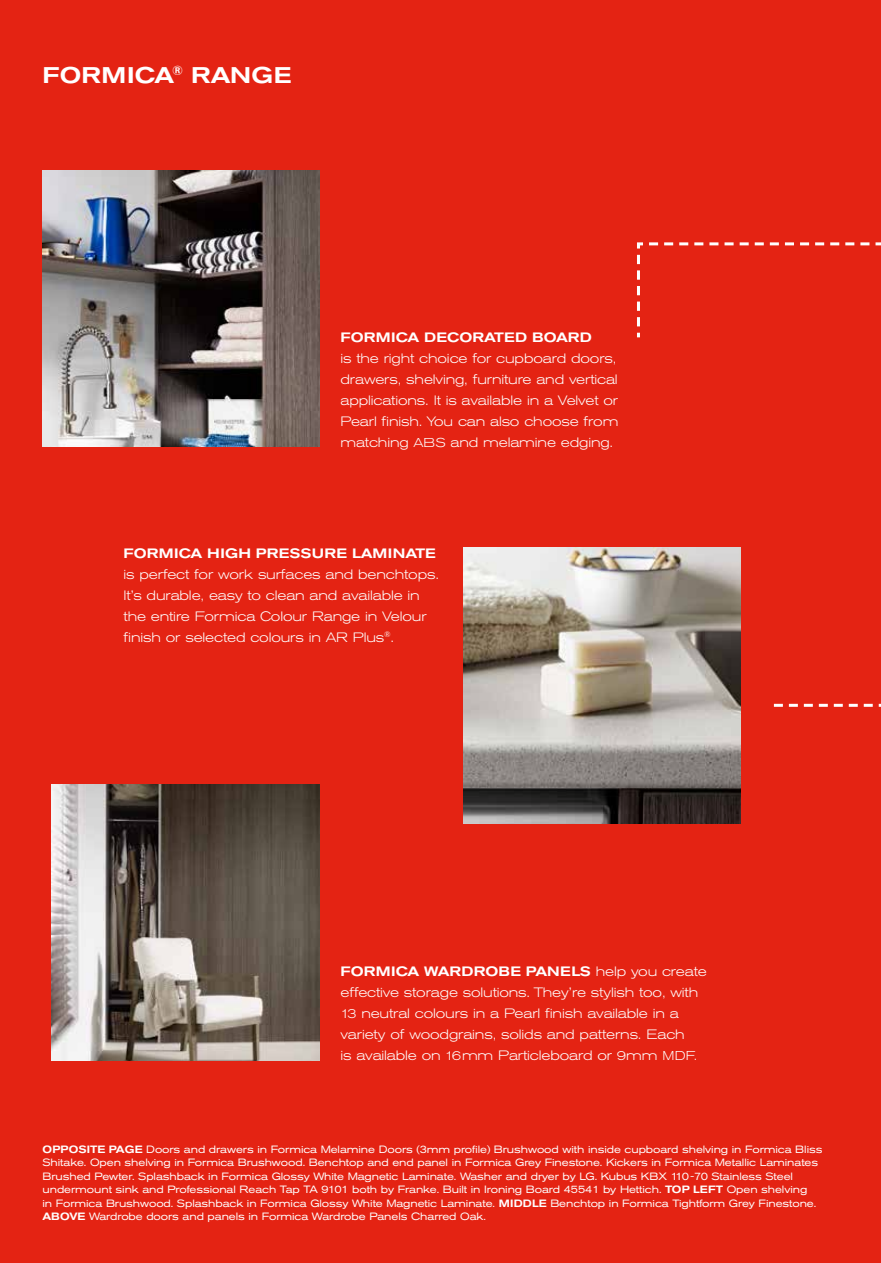
<style>
.page{position:relative;width:881px;height:1263px;background:#fff}
.page>*{position:absolute;margin:0;border:0;box-sizing:border-box;transform-origin:0 0}
.t1{font:500 expanded 22.5px "Akzidenz Grotesk BE";letter-spacing:.01em;color:#fff}
.t2{font:300 expanded 13.5px/21px "Akzidenz Grotesk BE";letter-spacing:-.01em;color:#fff}
.t3{font:500 expanded 13.5px "Akzidenz Grotesk BE";letter-spacing:.01em;color:#fff}
.t4{font:expanded 10.5px/13.5px "Akzidenz Grotesk BE";letter-spacing:-.01em;color:#fff;scale:.96 1}
.s1{font-size:12.75px}
.s2{font-weight:500}
</style>
<div class="page">
<div style="left:0;top:0;width:880px;height:1263px;background:#e42313"></div>
<svg style="left:637px;top:242px;width:243px;height:96px"></svg>
<svg style="left:773px;top:704px;width:107px;height:3px"></svg>
<img style="left:43px;top:170px;width:276px;height:276px">
<img style="left:463px;top:547px;width:277px;height:277px">
<img style="left:52px;top:784px;width:267px;height:276px">
<h1 class="t1" style="left:43px;top:62px;width:250px">FORMICA<sup>®</sup> RANGE</h1>
<p class="t3" style="left:340px;top:329px;width:253px">FORMICA DECORATED BOARD</p>
<p class="t2" style="left:340px;top:347px;width:279px">is the right choice for cupboard doors, drawers, shelving, furniture and vertical applications. It is available in a Velvet or Pearl finish. You can also choose from matching <span class="s1">ABS</span> and melamine edging.</p>
<p class="t3" style="left:123px;top:545px;width:314px">FORMICA HIGH PRESSURE LAMINATE</p>
<p class="t2" style="left:123px;top:564px;width:317px">is perfect for work surfaces and benchtops.<br>It’s durable, easy to clean and available in the entire Formica Colour Range in Velour finish or selected colours in AR Plus<sup>®</sup>.</p>
<p class="t2" style="left:340px;top:961px;width:367px"><span class="s2">FORMICA WARDROBE PANELS</span> help you create effective storage solutions. They’re stylish too, with <span class="s1">13</span> neutral colours in a Pearl finish available in a variety of woodgrains, solids and patterns. Each<br>is available on <span class="s1">16</span>mm Particleboard or <span class="s1">9</span>mm <span class="s1">MDF.</span></p>
<p class="t4" style="left:43px;top:1143px;width:813px"><span class="s2">OPPOSITE PAGE</span> Doors and drawers in Formica Melamine Doors (3mm profile) Brushwood with inside cupboard shelving in Formica Bliss Shitake. Open shelving in Formica Brushwood. Benchtop and end panel in Formica Grey Finestone. Kickers in Formica Metallic Laminates Brushed Pewter. Splashback in Formica Glossy White Magnetic Laminate. Washer and dryer by LG. Kubus KBX 110-70 Stainless Steel undermount sink and Professional Reach Tap TA 9101 both by Franke. Built in Ironing Board 45541 by Hettich. <span class="s2">TOP LEFT</span> Open shelving<br>in Formica Brushwood. Splashback in Formica Glossy White Magnetic Laminate. <span class="s2">MIDDLE</span> Benchtop in Formica Tightform Grey Finestone.<br><span class="s2">ABOVE</span> Wardrobe doors and panels in Formica Wardrobe Panels Charred Oak.</p>
</div>
